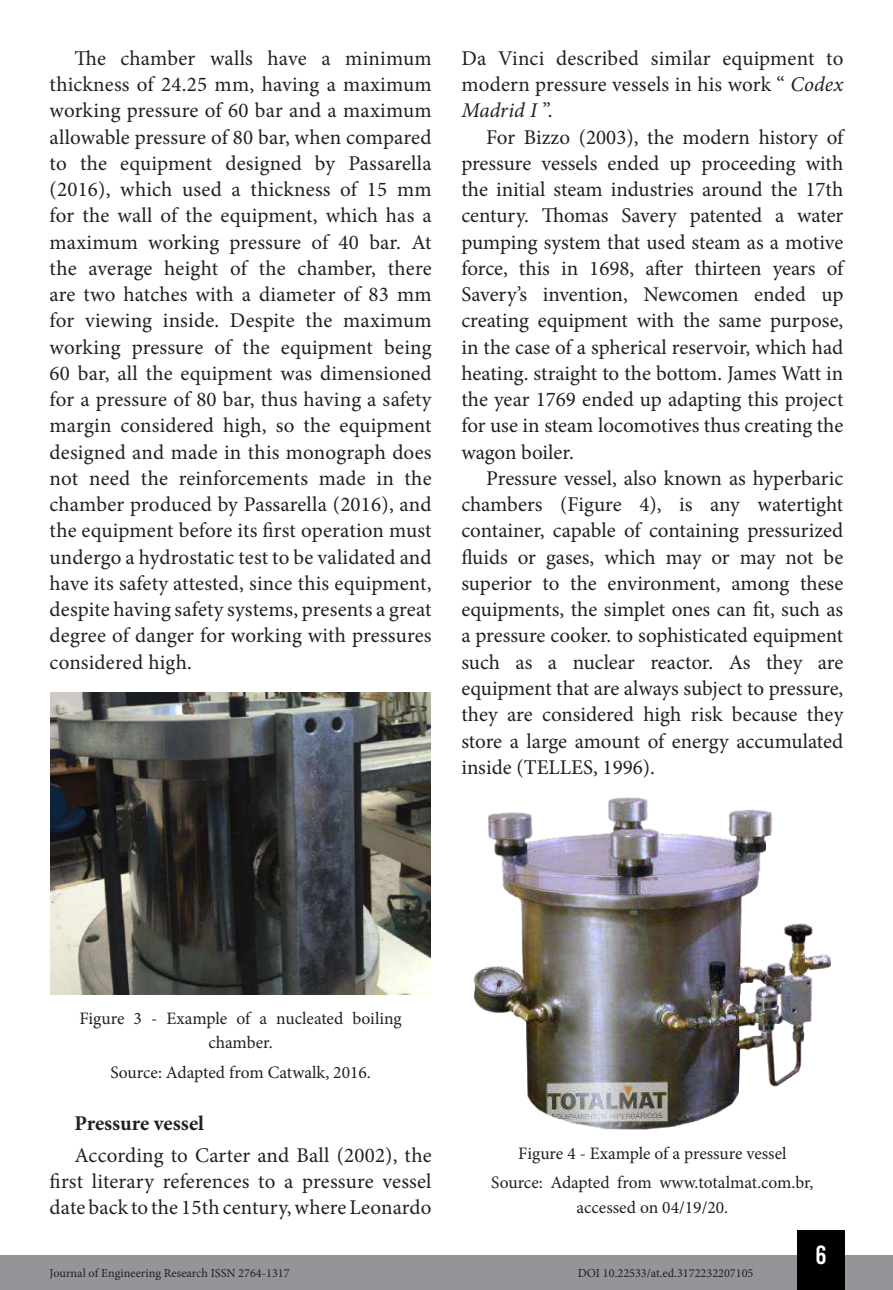
<style>
.page{position:relative;width:893px;height:1290px;background:#fff}
.page>*{position:absolute;margin:0;border:0;box-sizing:border-box;transform-origin:0 0}
.t1{font:26.25px "Bebas Kai";color:#fff}
.TXT{font:21px/26.2px "Minion Pro";color:#231f20;text-align:justify}
.SUB{font:700 21px "Minion Pro";color:#231f20}
.Info_Imagem{font:17.5px/24.5px "Minion Pro";color:#231f20;text-align:center}
.t2{font:12.25px "Minion Pro";color:#231f20}
.s1{font-style:italic}
</style>
<div class="page">
<div style="left:0;top:1255px;width:893px;height:35px;background:#939598"></div>
<div style="left:797px;top:1230px;width:48px;height:60px;background:#000"></div>
<img style="left:51px;top:692px;width:379px;height:302px">
<img style="left:474px;top:797px;width:357px;height:332px">
<p class="TXT" style="left:50px;top:45px;width:384px;text-indent:25px">The chamber walls have a minimum thickness of 24.25 mm, having a maximum working pressure of 60 bar and a maximum allowable pressure of 80 bar, when compared to the equipment designed by Passarella (2016), which used a thickness of 15 mm for the wall of the equipment, which has a maximum working pressure of 40 bar. At the average height of the chamber, there are two hatches with a diameter of 83 mm for viewing inside. Despite the maximum working pressure of the equipment being 60 bar, all the equipment was dimensioned for a pressure of 80 bar, thus having a safety margin considered high, so the equipment designed and made in this monograph does not need the reinforcements made in the chamber produced by Passarella (2016), and the equipment before its first operation must undergo a hydrostatic test to be validated and have its safety attested, since this equipment, despite having safety systems, presents a great degree of danger for working with pressures considered high.</p>
<p class="TXT" style="left:461px;top:45px;width:384px">Da Vinci described similar equipment to modern pressure vessels in his work “ <span class="s1">Codex Madrid I</span> ”.</p>
<p class="TXT" style="left:461px;top:124px;width:384px;text-indent:25px">For Bizzo (2003), the modern history of pressure vessels ended up proceeding with the initial steam industries around the 17th century. Thomas Savery patented a water pumping system that used steam as a motive force, this in 1698, after thirteen years of Savery’s invention, Newcomen ended up creating equipment with the same purpose, in the case of a spherical reservoir, which had heating. straight to the bottom. James Watt in the year 1769 ended up adapting this project for use in steam locomotives thus creating the wagon boiler.</p>
<p class="TXT" style="left:461px;top:465px;width:384px;text-indent:25px">Pressure vessel, also known as hyperbaric chambers (Figure 4), is any watertight container, capable of containing pressurized fluids or gases, which may or may not be superior to the environment, among these equipments, the simplet ones can fit, such as a pressure cooker. to sophisticated equipment such as a nuclear reactor. As they are equipment that are always subject to pressure, they are considered high risk because they store a large amount of energy accumulated inside (TELLES, 1996).</p>
<p class="Info_Imagem" style="left:79px;top:1006px;width:324px">Figure 3 - Example of a nucleated boiling chamber.</p>
<p class="Info_Imagem" style="left:110px;top:1060px;width:262px">Source: Adapted from Catwalk, 2016.</p>
<p class="SUB" style="left:74px;top:1109px;width:131px">Pressure vessel</p>
<p class="TXT" style="left:50px;top:1142px;width:384px;text-indent:25px">According to Carter and Ball (2002), the first literary references to a pressure vessel date back to the 15th century, where Leonardo</p>
<p class="Info_Imagem" style="left:518px;top:1141px;width:270px">Figure 4 - Example of a pressure vessel</p>
<p class="Info_Imagem" style="left:491px;top:1170px;width:324px">Source: Adapted from www.totalmat.com.br, accessed on 04/19/20.</p>
<p class="t1" style="left:815px;top:1241px;width:13px">6</p>
<p class="t2" style="left:50px;top:1265px;width:242px">Journal of Engineering Research ISSN 2764-1317</p>
<p class="t2" style="left:578px;top:1265px;width:177px">DOI 10.22533/at.ed.3172232207105</p>
</div>
